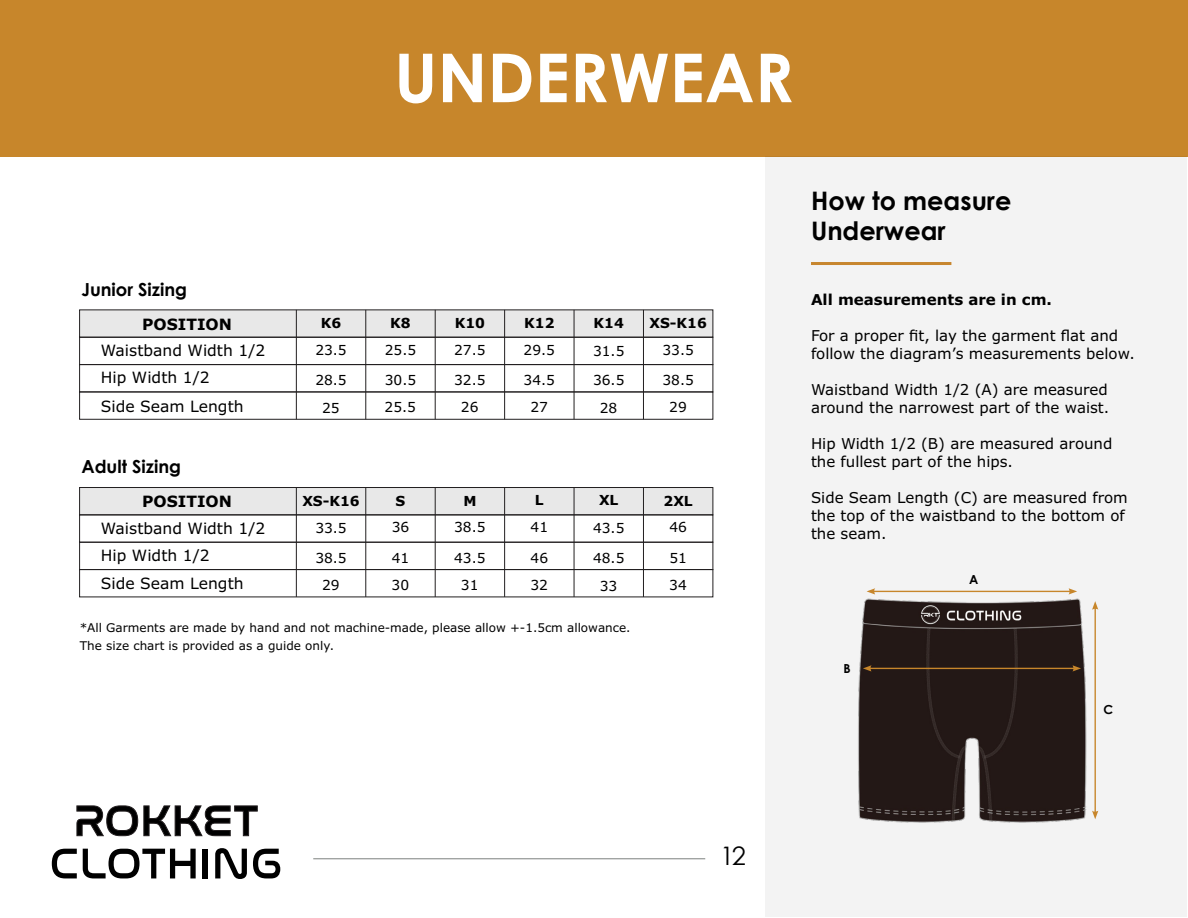
<style>
.page{position:relative;width:1188px;height:918px;background:#fff}
.page>*{position:absolute;margin:0;border:0;box-sizing:border-box;transform-origin:0 0}
.t1{font:700 67.5px "Century Gothic";color:#fff}
.t2{font:700 25.5px/30px "Century Gothic";color:#000}
.t3{font:25.5px "Century Gothic";color:#000}
.t4{font:700 18px "Century Gothic";color:#000}
.t5{font:15.6px/28.3px "Verdana Pro";color:#000}
.t6{font:700 15.6px "Verdana Pro";color:#000}
.t7{font:15px/18px "Verdana Pro";color:#000}
.t8{font:700 15px "Verdana Pro";color:#000}
.t9{font:13.8px/30px "Verdana Pro";color:#000}
.t10{font:700 13.8px "Verdana Pro";color:#000}
.t11{font:700 12.45px "Century Gothic";color:#000}
.t12{font:12px/18px "Verdana Pro";color:#000}
</style>
<div class="page">
<hr style="left:313px;top:859px;width:392px;height:1px;background:#7d817e">
<div style="left:80px;top:310px;width:633px;height:27px;background:#e8e8e8"></div>
<div style="left:79px;top:337px;width:634px;height:28px;border:1px solid #221f20"></div>
<div style="left:79px;top:392px;width:634px;height:28px;border:1px solid #221f20"></div>
<div style="left:79px;top:364px;width:634px;height:28px;border:1px solid #221f20"></div>
<hr style="left:296px;top:310px;width:1px;height:109px;background:#221f20">
<hr style="left:365px;top:310px;width:1px;height:109px;background:#221f20">
<hr style="left:435px;top:310px;width:1px;height:109px;background:#221f20">
<hr style="left:504px;top:310px;width:1px;height:109px;background:#221f20">
<hr style="left:574px;top:310px;width:1px;height:109px;background:#221f20">
<hr style="left:643px;top:310px;width:1px;height:109px;background:#221f20">
<div style="left:80px;top:488px;width:633px;height:27px;background:#e8e8e8"></div>
<div style="left:79px;top:487px;width:634px;height:28px;border:1px solid #221f20"></div>
<div style="left:79px;top:514px;width:634px;height:29px;border:1px solid #221f20"></div>
<div style="left:79px;top:542px;width:634px;height:28px;border:1px solid #221f20"></div>
<hr style="left:296px;top:488px;width:1px;height:109px;background:#221f20">
<hr style="left:365px;top:488px;width:1px;height:109px;background:#221f20">
<hr style="left:435px;top:488px;width:1px;height:109px;background:#221f20">
<hr style="left:504px;top:488px;width:1px;height:109px;background:#221f20">
<hr style="left:574px;top:488px;width:1px;height:109px;background:#221f20">
<hr style="left:643px;top:488px;width:1px;height:109px;background:#221f20">
<div style="left:0;top:0;width:1188px;height:157px;background:#c7862b"></div>
<div style="left:765px;top:157px;width:422px;height:760px;background:#f3f3f3"></div>
<svg style="left:76px;top:805px;width:182px;height:32px"></svg>
<svg style="left:52px;top:849px;width:25px;height:29px"></svg>
<svg style="left:83px;top:849px;width:113px;height:29px"></svg>
<div style="left:203px;top:849px;width:5px;height:29px;background:#000"></div>
<svg style="left:215px;top:848px;width:32px;height:31px"></svg>
<svg style="left:253px;top:849px;width:27px;height:29px"></svg>
<hr style="left:811px;top:262px;width:140px;height:3px;background:#c7862e">
<img style="left:858px;top:588px;width:241px;height:235px">
<hr style="left:1095px;top:607px;width:1px;height:206px;background:#c7862b">
<svg style="left:1092px;top:601px;width:6px;height:9px"></svg>
<svg style="left:1092px;top:811px;width:6px;height:8px"></svg>
<hr style="left:873px;top:591px;width:198px;height:1px;background:#c7862b">
<svg style="left:1069px;top:588px;width:8px;height:7px"></svg>
<svg style="left:867px;top:588px;width:8px;height:7px"></svg>
<hr style="left:869px;top:668px;width:206px;height:1px;background:#c7862b">
<svg style="left:1072px;top:665px;width:9px;height:7px"></svg>
<svg style="left:863px;top:665px;width:9px;height:7px"></svg>
<h1 class="t1" style="left:394px;top:35px;width:401px">UNDERWEAR</h1>
<p class="t4" style="left:81px;top:278px;width:107px">Junior Sizing</p>
<p class="t6" style="left:142px;top:314px;width:91px">POSITION</p>
<p class="t10" style="left:390px;top:314px;width:22px">K8</p>
<p class="t10" style="left:455px;top:314px;width:32px">K10</p>
<p class="t10" style="left:524px;top:314px;width:32px">K12</p>
<p class="t10" style="left:594px;top:314px;width:32px">K14</p>
<p class="t10" style="left:649px;top:314px;width:59px">XS-K16</p>
<p class="t10" style="left:321px;top:314px;width:22px">K6</p>
<p class="t9" style="left:315px;top:335px;width:33px">23.5<br>28.5</p>
<p class="t9" style="left:385px;top:335px;width:33px">25.5</p>
<p class="t5" style="left:101px;top:336px;width:166px">Waistband Width 1/2</p>
<p class="t9" style="left:454px;top:335px;width:33px">27.5</p>
<p class="t9" style="left:454px;top:365px;width:33px">32.5</p>
<p class="t9" style="left:524px;top:335px;width:33px">29.5</p>
<p class="t9" style="left:524px;top:365px;width:33px">34.5</p>
<p class="t9" style="left:593px;top:336px;width:33px;line-height:29.4px">31.5<br>36.5</p>
<p class="t9" style="left:662px;top:335px;width:33px">33.5</p>
<p class="t5" style="left:101px;top:364px;width:144px">Hip Width 1/2<br>Side Seam Length</p>
<p class="t9" style="left:662px;top:365px;width:33px">38.5</p>
<p class="t9" style="left:385px;top:365px;width:33px">30.5</p>
<p class="t9" style="left:322px;top:393px;width:19px">25</p>
<p class="t9" style="left:385px;top:392px;width:33px">25.5</p>
<p class="t9" style="left:461px;top:392px;width:19px">26</p>
<p class="t9" style="left:530px;top:392px;width:19px">27</p>
<p class="t9" style="left:600px;top:393px;width:19px">28</p>
<p class="t9" style="left:669px;top:392px;width:19px">29</p>
<p class="t4" style="left:81px;top:455px;width:101px">Adult Sizing</p>
<p class="t6" style="left:142px;top:491px;width:91px">POSITION</p>
<p class="t10" style="left:396px;top:492px;width:11px">S</p>
<p class="t10" style="left:463px;top:492px;width:15px">M</p>
<p class="t10" style="left:535px;top:492px;width:10px">L</p>
<p class="t10" style="left:599px;top:492px;width:21px">XL</p>
<p class="t10" style="left:664px;top:492px;width:31px">2XL</p>
<p class="t10" style="left:302px;top:492px;width:59px">XS-K16</p>
<p class="t9" style="left:315px;top:513px;width:33px">33.5<br>38.5</p>
<p class="t9" style="left:392px;top:512px;width:19px">36</p>
<p class="t5" style="left:101px;top:514px;width:166px">Waistband Width 1/2</p>
<p class="t9" style="left:454px;top:512px;width:33px">38.5</p>
<p class="t9" style="left:454px;top:543px;width:33px">43.5</p>
<p class="t9" style="left:593px;top:514px;width:33px;line-height:29.4px">43.5<br>48.5</p>
<p class="t9" style="left:669px;top:512px;width:19px">46</p>
<p class="t9" style="left:531px;top:512px;width:19px">41</p>
<p class="t9" style="left:531px;top:543px;width:19px">46</p>
<p class="t5" style="left:101px;top:541px;width:144px">Hip Width 1/2<br>Side Seam Length</p>
<p class="t9" style="left:392px;top:543px;width:19px">41</p>
<p class="t9" style="left:669px;top:543px;width:19px">51</p>
<p class="t9" style="left:322px;top:570px;width:19px">29</p>
<p class="t9" style="left:392px;top:570px;width:19px">30</p>
<p class="t9" style="left:461px;top:570px;width:19px">31</p>
<p class="t9" style="left:530px;top:570px;width:19px">32</p>
<p class="t9" style="left:600px;top:571px;width:19px">33</p>
<p class="t9" style="left:669px;top:570px;width:19px">34</p>
<p class="t12" style="left:80px;top:619px;width:552px">*All Garments are made by hand and not machine-made, please allow +-1.5cm allowance.<br>The size chart is provided as a guide only.</p>
<h2 class="t2" style="left:811px;top:185px;width:202px">How to measure<br>Underwear</h2>
<p class="t8" style="left:811px;top:290px;width:242px">All measurements are in cm.</p>
<p class="t7" style="left:811px;top:327px;width:325px">For a proper fit, lay the garment flat and follow the diagram’s measurements below.</p>
<p class="t7" style="left:811px;top:381px;width:300px">Waistband Width 1/2 (A) are measured around the narrowest part of the waist.</p>
<p class="t7" style="left:811px;top:435px;width:303px">Hip Width 1/2 (B) are measured around the fullest part of the hips.</p>
<p class="t7" style="left:811px;top:489px;width:318px">Side Seam Length (C) are measured from the top of the waistband to the bottom of the seam.</p>
<p class="t11" style="left:843px;top:660px;width:9px">B</p>
<p class="t11" style="left:969px;top:572px;width:11px">A</p>
<p class="t11" style="left:1104px;top:701px;width:11px">C</p>
<h2 class="t3" style="left:720px;top:838px;width:27px">12</h2>
</div>
